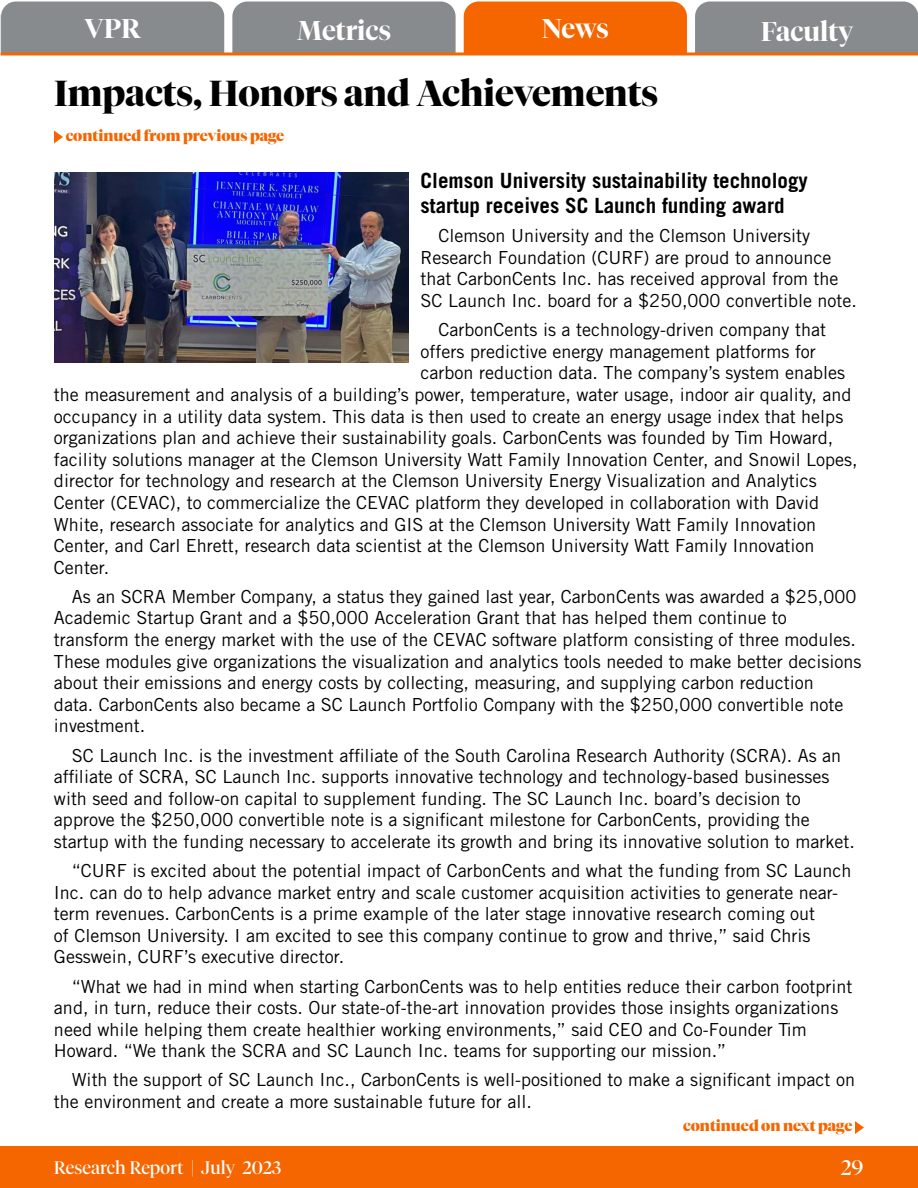
<style>
.page{position:relative;width:918px;height:1188px;background:#fff}
.page>*{position:absolute;margin:0;border:0;box-sizing:border-box;transform-origin:0 0}
.t1{font:700 36px "Tiempos Fine";color:#000}
.t2{font:600 27px "Tiempos Fine";color:#fff}
.t3{font:700 21px/25.2px "Trade Gothic LT Std";color:#000}
.t4{font:21px "Tiempos Fine";color:#fff}
.t5{font:18px/21.6px "Trade Gothic LT Std";color:#000}
.t6{font:18px "Tiempos Fine";color:#fff}
.t7{font:900 15px "Tiempos Fine";color:#f56600}
</style>
<div class="page">
<img style="left:54px;top:173px;width:355px;height:189px">
<div style="left:464px;top:2px;width:223px;height:50px;background:#f56600"></div>
<div style="left:0;top:2px;width:224px;height:54px;background:#888b8d"></div>
<div style="left:232px;top:2px;width:224px;height:50px;background:#888b8d"></div>
<div style="left:695px;top:2px;width:223px;height:50px;background:#888b8d"></div>
<svg style="left:1px;top:52px;width:917px;height:4px;background:#eb7c2d"></svg>
<svg style="left:54px;top:131px;width:9px;height:12px"></svg>
<div style="left:0;top:1146px;width:918px;height:42px;background:#f56600"></div>
<svg style="left:855px;top:1121px;width:9px;height:13px"></svg>
<h2 class="t2" style="left:85px;top:13px;width:58px">VPR</h2>
<h2 class="t2" style="left:297px;top:14px;width:95px">Metrics</h2>
<h2 class="t2" style="left:542px;top:12px;width:68px">News</h2>
<h2 class="t2" style="left:761px;top:15px;width:94px">Faculty</h2>
<h1 class="t1" style="left:54px;top:71px;width:606px">Impacts, Honors and Achievements</h1>
<p class="t7" style="left:66px;top:126px;width:220px">continued from previous page</p>
<p class="t3" style="left:421px;top:168px;width:389px">Clemson University sustainability technology startup receives SC Launch funding award</p>
<p class="t5" style="left:421px;top:225px;width:438px;text-indent:18px">Clemson University and the Clemson University Research Foundation (CURF) are proud to announce that CarbonCents Inc. has received approval from the SC Launch Inc. board for a $250,000 convertible note.</p>
<p class="t5" style="left:439px;top:319px;width:389px">CarbonCents is a technology-driven company that</p>
<p class="t5" style="left:421px;top:340px;width:397px">offers predictive energy management platforms for</p>
<p class="t5" style="left:421px;top:362px;width:426px">carbon reduction data. The company’s system enables</p>
<p class="t5" style="left:54px;top:384px;width:799px">the measurement and analysis of a building’s power, temperature, water usage, indoor air quality, and</p>
<p class="t5" style="left:54px;top:405px;width:791px">occupancy in a utility data system. This data is then used to create an energy usage index that helps</p>
<p class="t5" style="left:54px;top:427px;width:781px">organizations plan and achieve their sustainability goals. CarbonCents was founded by Tim Howard,</p>
<p class="t5" style="left:54px;top:448px;width:805px">facility solutions manager at the Clemson University Watt Family Innovation Center, and Snowil Lopes,</p>
<p class="t5" style="left:54px;top:470px;width:764px">director for technology and research at the Clemson University Energy Visualization and Analytics</p>
<p class="t5" style="left:54px;top:492px;width:767px">Center (CEVAC), to commercialize the CEVAC platform they developed in collaboration with David</p>
<p class="t5" style="left:54px;top:513px;width:764px">White, research associate for analytics and GIS at the Clemson University Watt Family Innovation</p>
<p class="t5" style="left:54px;top:535px;width:762px">Center, and Carl Ehrett, research data scientist at the Clemson University Watt Family Innovation</p>
<p class="t5" style="left:54px;top:556px;width:57px">Center.</p>
<p class="t5" style="left:54px;top:585px;width:809px;text-indent:18px">As an SCRA Member Company, a status they gained last year, CarbonCents was awarded a $25,000<br>Academic Startup Grant and a $50,000 Acceleration Grant that has helped them continue to transform the energy market with the use of the CEVAC software platform consisting of three modules.<br>These modules give organizations the visualization and analytics tools needed to make better decisions about their emissions and energy costs by collecting, measuring, and supplying carbon reduction<br>data. CarbonCents also became a SC Launch Portfolio Company with the $250,000 convertible note investment.</p>
<p class="t5" style="left:54px;top:744px;width:802px;text-indent:18px">SC Launch Inc. is the investment affiliate of the South Carolina Research Authority (SCRA). As an affiliate of SCRA, SC Launch Inc. supports innovative technology and technology-based businesses with seed and follow-on capital to supplement funding. The SC Launch Inc. board’s decision to approve the $250,000 convertible note is a significant milestone for CarbonCents, providing the startup with the funding necessary to accelerate its growth and bring its innovative solution to market.</p>
<p class="t5" style="left:54px;top:860px;width:799px;text-indent:18px">“CURF is excited about the potential impact of CarbonCents and what the funding from SC Launch Inc. can do to help advance market entry and scale customer acquisition activities to generate near&shy;term revenues. CarbonCents is a prime example of the later stage innovative research coming out<br>of Clemson University. I am excited to see this company continue to grow and thrive,” said Chris Gesswein, CURF’s executive director.</p>
<p class="t5" style="left:54px;top:975px;width:800px;text-indent:18px">“What we had in mind when starting CarbonCents was to help entities reduce their carbon footprint and, in turn, reduce their costs. Our state-of-the-art innovation provides those insights organizations need while helping them create healthier working environments,” said CEO and Co-Founder Tim Howard. “We thank the SCRA and SC Launch Inc. teams for supporting our mission.”</p>
<p class="t5" style="left:54px;top:1069px;width:803px;text-indent:18px">With the support of SC Launch Inc., CarbonCents is well-positioned to make a significant impact on the environment and create a more sustainable future for all.</p>
<p class="t7" style="left:683px;top:1117px;width:171px">continued on next page</p>
<p class="t6" style="left:54px;top:1157px;width:229px">Research Report | July 2023</p>
<p class="t4" style="left:841px;top:1155px;width:24px">29</p>
</div>
